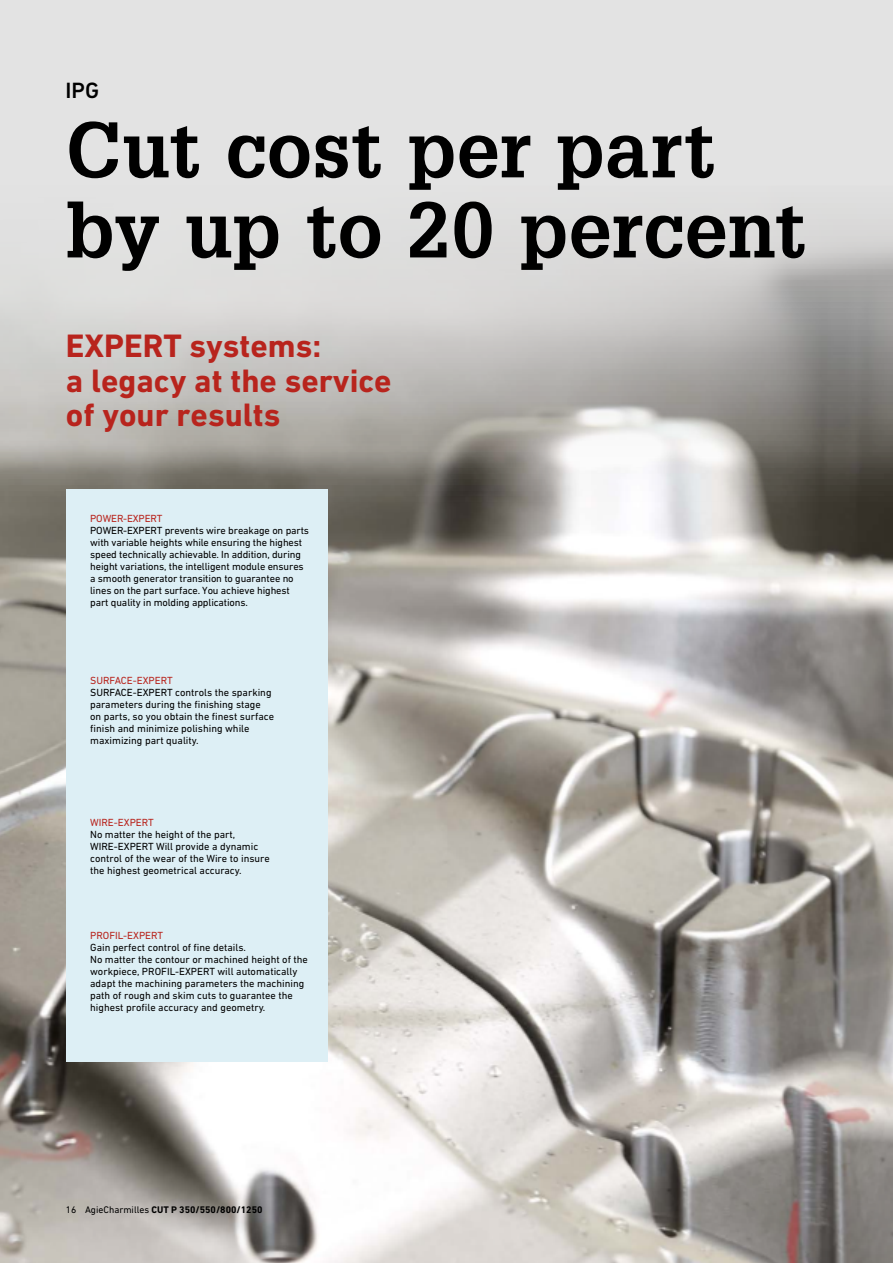
<style>
.page{position:relative;width:893px;height:1263px;background:#e3e3e3}
.page>*{position:absolute;margin:0;border:0;box-sizing:border-box;transform-origin:0 0}
.t1{font:700 76.8px/80.1px "Glypha LT Pro";letter-spacing:.01em;color:#000}
.t2{font:700 33px/34.5px "DIN Next W1 G";color:#b8241d}
.t3{font:500 22.5px "DIN Next W1 G";color:#000}
.t4{font:10.5px/12px "DIN Next W1 G";color:#000}
.t5{font:10.5px "DIN Next W1 G";color:#b8241d}
.t6{font:700 9.75px "DIN Next W1 G";color:#000}
.s1{font-weight:400}
</style>
<div class="page">
<img style="left:0;top:225px;width:892px;height:1038px">
<div style="left:66px;top:489px;width:261px;height:572px;background:#ddeff5"></div>
<h3 class="t3" style="left:66px;top:82px;width:35px">IPG</h3>
<h1 class="t1" style="left:66px;top:115px;width:742px">Cut cost per part by up to 20 percent</h1>
<h2 class="t2" style="left:66px;top:331px;width:327px">EXPERT systems:<br>a legacy at the service of your results</h2>
<p class="t5" style="left:90px;top:513px;width:74px">POWER-EXPERT</p>
<p class="t4" style="left:90px;top:524px;width:220px">POWER-EXPERT prevents wire breakage on parts with variable heights while ensuring the highest speed technically achievable. In addition, during height variations, the intelligent module ensures a smooth generator transition to guarantee no lines on the part surface. You achieve highest part quality in molding applications.</p>
<p class="t5" style="left:90px;top:675px;width:84px">SURFACE-EXPERT</p>
<p class="t4" style="left:90px;top:687px;width:185px">SURFACE-EXPERT controls the sparking parameters during the finishing stage on parts, so you obtain the finest surface finish and minimize polishing while maximizing part quality.</p>
<p class="t5" style="left:90px;top:817px;width:65px">WIRE-EXPERT</p>
<p class="t4" style="left:90px;top:829px;width:181px">No matter the height of the part, WIRE-EXPERT Will provide a dynamic control of the wear of the Wire to insure the highest geometrical accuracy.</p>
<p class="t5" style="left:90px;top:930px;width:75px">PROFIL-EXPERT</p>
<p class="t4" style="left:90px;top:941px;width:219px">Gain perfect control of fine details.<br>No matter the contour or machined height of the workpiece, PROFIL-EXPERT will automatically adapt the machining parameters the machining path of rough and skim cuts to guarantee the highest profile accuracy and geometry.</p>
<p class="t6" style="left:66px;top:1204px;width:198px"><span class="s1">16 AgieCharmilles</span> CUT P 350/550/800/1250</p>
</div>
